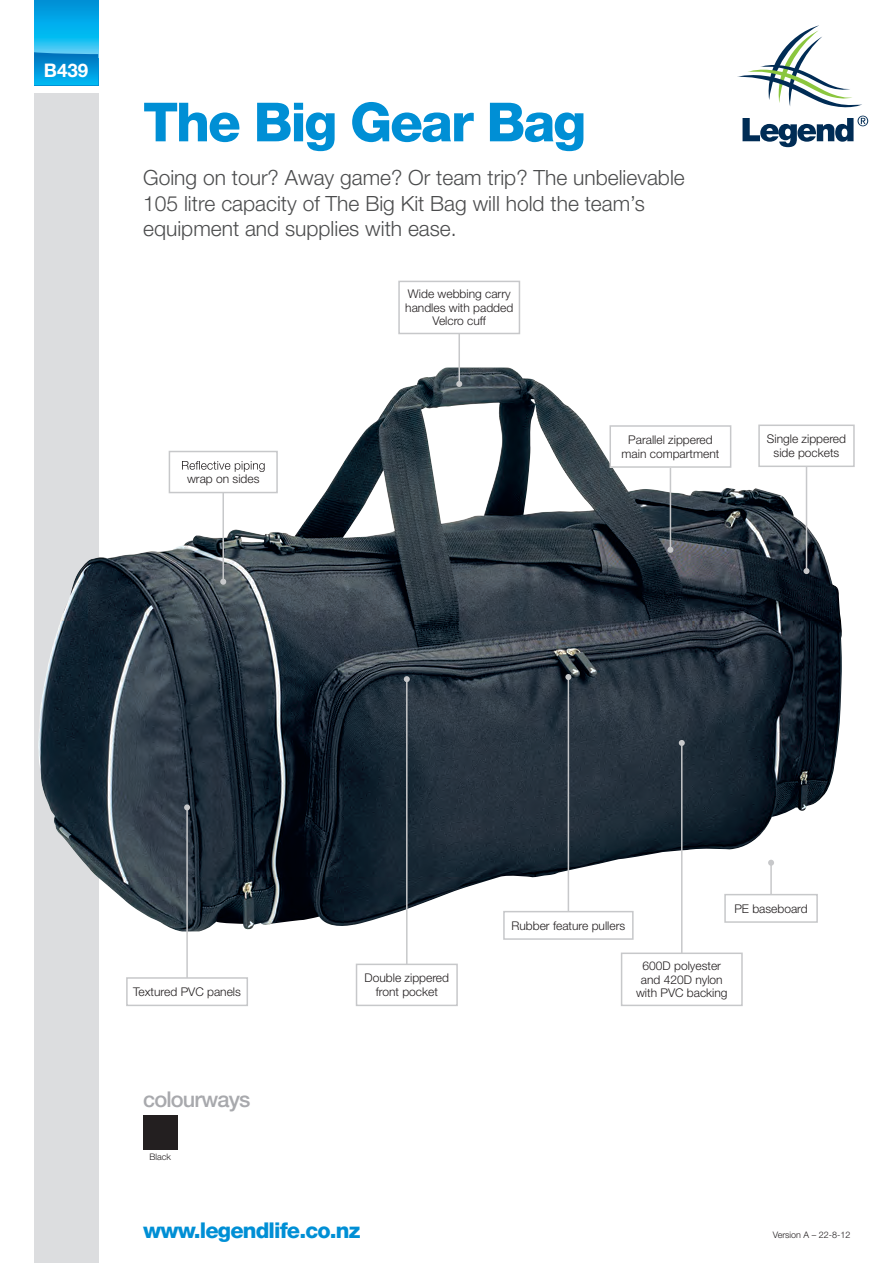
<style>
.page{position:relative;width:893px;height:1263px;background:#fff}
.page>*{position:absolute;margin:0;border:0;box-sizing:border-box;transform-origin:0 0}
.t1{font:800 54px "Helvetica Neue LT Std";letter-spacing:-.04em;color:#008fd5}
.t2{font:800 21.75px "Helvetica Neue LT Std";letter-spacing:-.04em;color:#008fd5}
.t3{font:500 21.75px "Helvetica Neue LT Std";letter-spacing:-.04em;color:#a8a9ad}
.t4{font:300 21px/25.5px "Helvetica Neue LT Std";color:#4b4c4d}
.t5{font:700 18.75px "Helvetica Neue LT Std";color:#fff}
.t6{font:300 12px/13.5px "Helvetica Neue LT Std";color:#231f20;text-align:center}
.t7{font:300 9px "Helvetica Neue LT Std";color:#231f20}
</style>
<div class="page">
<div style="left:34px;top:94px;width:64px;height:1169px;background:#dcdddf"></div>
<img style="left:38px;top:367px;width:804px;height:564px">
<svg style="left:34px;top:0;width:64px;height:52px"></svg>
<svg style="left:34px;top:52px;width:64px;height:33px"></svg>
<svg style="left:737px;top:25px;width:131px;height:122px"></svg>
<hr style="left:770px;top:863px;width:2px;height:46px;background:#c7c8ca">
<svg style="left:768px;top:860px;width:6px;height:6px"></svg>
<hr style="left:568px;top:677px;width:1px;height:252px;background:#c7c8ca">
<svg style="left:565px;top:674px;width:6px;height:6px"></svg>
<hr style="left:681px;top:743px;width:1px;height:252px;background:#c7c8ca">
<svg style="left:679px;top:740px;width:6px;height:6px"></svg>
<hr style="left:406px;top:679px;width:2px;height:316px;background:#c7c8ca">
<svg style="left:404px;top:676px;width:6px;height:6px"></svg>
<hr style="left:186px;top:807px;width:2px;height:188px;background:#c7c8ca">
<svg style="left:184px;top:804px;width:6px;height:6px"></svg>
<hr style="left:458px;top:298px;width:2px;height:86px;background:#c7c8ca">
<svg style="left:456px;top:381px;width:6px;height:6px"></svg>
<hr style="left:222px;top:470px;width:2px;height:112px;background:#c7c8ca">
<svg style="left:220px;top:579px;width:6px;height:6px"></svg>
<hr style="left:670px;top:457px;width:1px;height:93px;background:#c7c8ca">
<svg style="left:667px;top:547px;width:6px;height:6px"></svg>
<hr style="left:806px;top:440px;width:1px;height:131px;background:#c7c8ca">
<svg style="left:803px;top:568px;width:6px;height:6px"></svg>
<div style="left:621px;top:952px;width:122px;height:54px;border:2px solid #c7c8ca"></div>
<div style="left:610px;top:426px;width:121px;height:41px;background:#fff"></div>
<div style="left:609px;top:425px;width:122px;height:43px;border:2px solid #c7c8ca"></div>
<div style="left:725px;top:895px;width:92px;height:27px;background:#fff"></div>
<div style="left:724px;top:894px;width:94px;height:29px;border:2px solid #c7c8ca"></div>
<div style="left:127px;top:978px;width:120px;height:27px;background:#fff"></div>
<div style="left:126px;top:977px;width:122px;height:29px;border:2px solid #c7c8ca"></div>
<div style="left:399px;top:281px;width:120px;height:52px;background:#fff"></div>
<div style="left:398px;top:281px;width:122px;height:53px;border:2px solid #c7c8ca"></div>
<div style="left:169px;top:451px;width:108px;height:41px;background:#fff"></div>
<svg style="left:182px;top:461px;width:83px;height:11px"></svg>
<div style="left:169px;top:451px;width:109px;height:42px;border:2px solid #c7c8ca"></div>
<div style="left:356px;top:964px;width:101px;height:41px;background:#fff"></div>
<div style="left:356px;top:963px;width:102px;height:43px;border:2px solid #c7c8ca"></div>
<div style="left:504px;top:912px;width:129px;height:27px;background:#fff"></div>
<div style="left:503px;top:911px;width:131px;height:29px;border:2px solid #c7c8ca"></div>
<div style="left:759px;top:425px;width:95px;height:41px;background:#fff"></div>
<div style="left:758px;top:424px;width:97px;height:43px;border:2px solid #c7c8ca"></div>
<div style="left:143px;top:1116px;width:34px;height:34px;background:#231f20"></div>
<h3 class="t5" style="left:44px;top:58px;width:46px">B439</h3>
<h1 class="t1" style="left:143px;top:90px;width:445px">The Big Gear Bag</h1>
<h3 class="t4" style="left:143px;top:164px;width:543px">Going on tour? Away game? Or team trip? The unbelievable<br>105 litre capacity of The Big Kit Bag will hold the team’s equipment and supplies with ease.</h3>
<p class="t6" style="left:187px;top:472px;width:74px">wrap on sides</p>
<p class="t6" style="left:405px;top:287px;width:110px">Wide webbing carry handles with padded<br>Velcro cuff</p>
<p class="t6" style="left:622px;top:433px;width:99px">Parallel zippered main compartment</p>
<p class="t6" style="left:767px;top:432px;width:81px">Single zippered side pockets</p>
<p class="t6" style="left:133px;top:985px;width:109px">Textured PVC panels</p>
<h2 class="t3" style="left:143px;top:1086px;width:109px">colourways</h2>
<p class="t7" style="left:149px;top:1151px;width:23px">Black</p>
<p class="t6" style="left:365px;top:971px;width:86px">Double zippered front pocket</p>
<p class="t6" style="left:511px;top:918px;width:115px">Rubber feature pullers</p>
<p class="t6" style="left:734px;top:901px;width:75px">PE baseboard</p>
<p class="t6" style="left:636px;top:959px;width:93px">600D polyester and 420D nylon with PVC backing</p>
<h2 class="t2" style="left:143px;top:1217px;width:219px">www.legendlife.co.nz</h2>
<p class="t7" style="left:773px;top:1229px;width:79px">Version A – 22-8-12</p>
</div>
